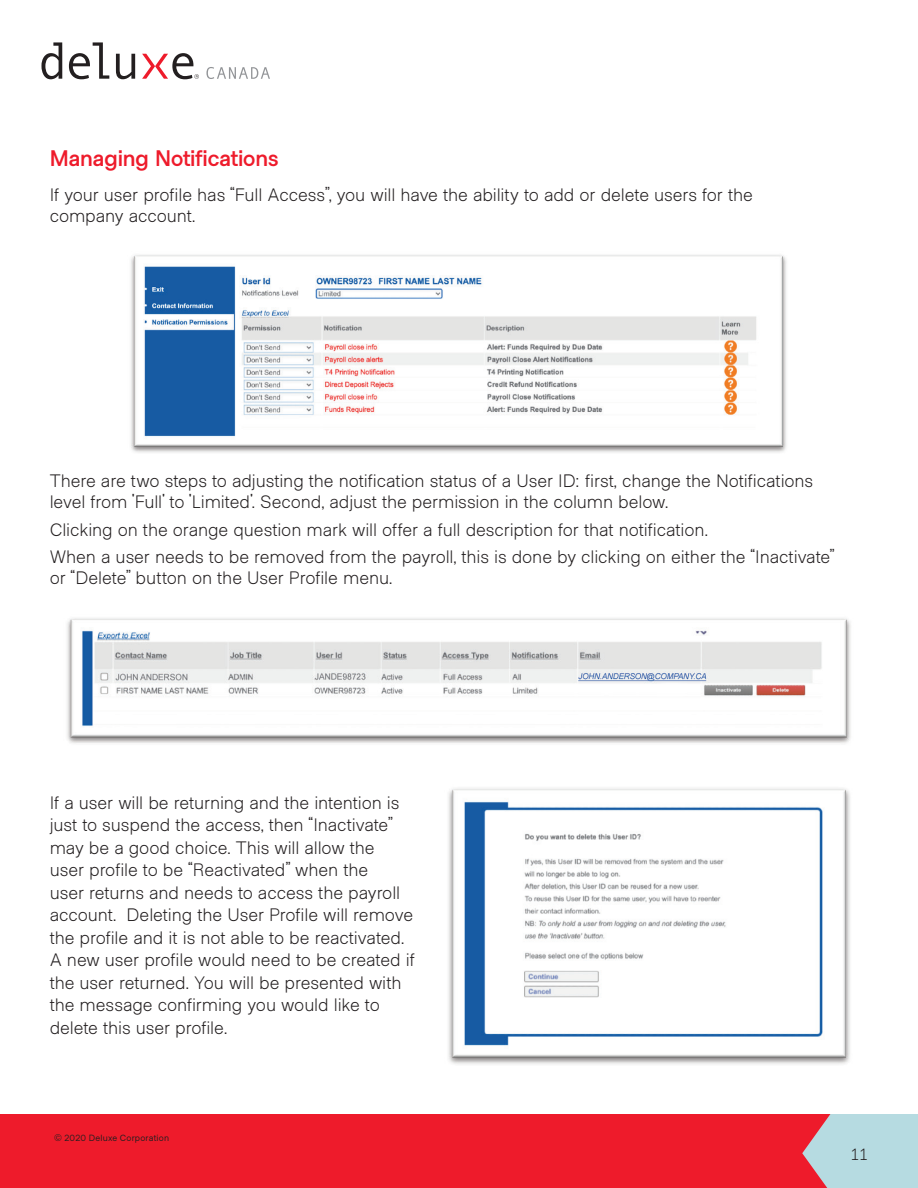
<style>
.page{position:relative;width:918px;height:1188px;background:#fff}
.page>*{position:absolute;margin:0;border:0;box-sizing:border-box;transform-origin:0 0}
.Body_Copy{font:700 22.5px "Metro Sans";letter-spacing:-.005em;color:#ee1b2b}
.Body_Copy-2{font:300 18px/22.5px "Metro Sans";letter-spacing:-.005em;color:#231f20}
.Body_Copy-3{font:300 16.5px "Metro Sans";color:#231f20}
.t1{font:9px "Metro Sans";letter-spacing:.025em;color:#231f20}
</style>
<div class="page">
<svg style="left:206px;top:67px;width:64px;height:12px"></svg>
<svg style="left:41px;top:42px;width:21px;height:37px"></svg>
<svg style="left:69px;top:42px;width:40px;height:37px"></svg>
<svg style="left:116px;top:54px;width:19px;height:25px"></svg>
<svg style="left:142px;top:53px;width:57px;height:26px"></svg>
<div style="left:862px;top:1114px;width:56px;height:74px;background:#b6dbe1"></div>
<div style="left:0;top:1114px;width:862px;height:74px;background:#ee1b2b"></div>
<img style="left:131px;top:255px;width:656px;height:198px">
<img style="left:67px;top:618px;width:784px;height:126px">
<img style="left:448px;top:788px;width:402px;height:276px">
<p class="Body_Copy" style="left:50px;top:145px;width:230px">Managing Notifications</p>
<p class="Body_Copy-2" style="left:50px;top:184px;width:705px;line-height:21px">If your user profile has “Full Access”, you will have the ability to add or delete users for the company account.</p>
<p class="Body_Copy-2" style="left:50px;top:471px;width:765px;line-height:21px">There are two steps to adjusting the notification status of a User ID: first, change the Notifications level from 'Full' to 'Limited'. Second, adjust the permission in the column below.</p>
<p class="Body_Copy-2" style="left:50px;top:519px;width:660px">Clicking on the orange question mark will offer a full description for that notification.</p>
<p class="Body_Copy-2" style="left:50px;top:547px;width:786px;line-height:21px">When a user needs to be removed from the payroll, this is done by clicking on either the “Inactivate” or “Delete” button on the User Profile menu.</p>
<p class="Body_Copy-2" style="left:50px;top:792px;width:367px">If a user will be returning and the intention is just to suspend the access, then “Inactivate” may be a good choice. This will allow the<br>user profile to be “Reactivated” when the<br>user returns and needs to access the payroll account. Deleting the User Profile will remove the profile and it is not able to be reactivated.<br>A new user profile would need to be created if the user returned. You will be presented with the message confirming you would like to delete this user profile.</p>
<p class="t1" style="left:54px;top:1133px;width:117px">© 2020 Deluxe Corporation</p>
<p class="Body_Copy-3" style="left:850px;top:1145px;width:19px">11</p>
</div>
